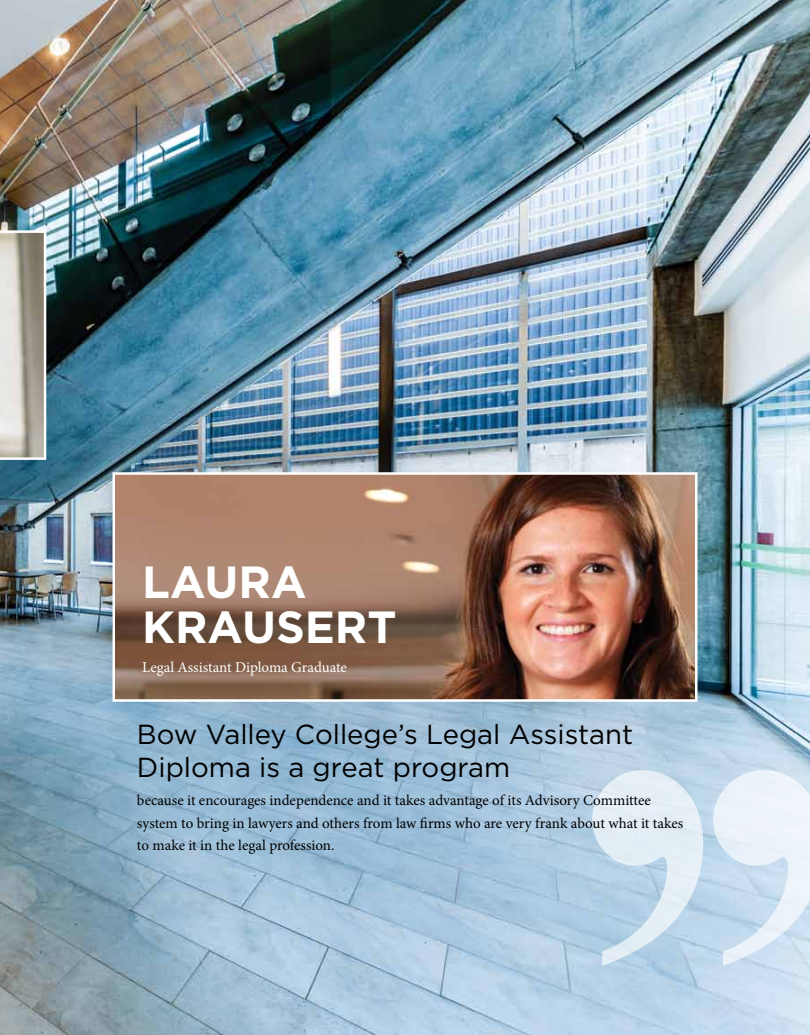
<style>
.page{position:relative;width:810px;height:1035px;background:#fff}
.page>*{position:absolute;margin:0;border:0;box-sizing:border-box;transform-origin:0 0}
.t1{font:700 45px/45px "Gotham";color:#fff}
.t2{font:27.5px/33px "Gotham";color:#000}
.t3{font:15px/22.5px "Minion Pro";letter-spacing:-.005em;color:#000}
.t4{font:15px "Minion Pro";letter-spacing:-.005em;color:#fff}
</style>
<div class="page">
<img style="left:0;top:0;width:810px;height:1035px">
<svg style="left:0;top:723px;width:1px;height:312px"></svg>
<svg style="left:592px;top:770px;width:218px;height:196px;background:#d2e3f0"></svg>
<img style="left:115px;top:475px;width:580px;height:224px">
<div style="left:112px;top:472px;width:586px;height:230px;border:2px solid #fff"></div>
<svg style="left:0;top:230px;width:46px;height:230px;background:#bebab1"></svg>
<h1 class="t1" style="left:142px;top:558px;width:245px">LAURA<br>KRAUSE RT</h1>
<p class="t4" style="left:142px;top:657px;width:206px">Legal Assistant Diploma Graduate</p>
<h2 class="t2" style="left:137px;top:717px;width:498px">Bow Valley College’s Legal Assistant<br>Diploma is a great program</h2>
<p class="t3" style="left:137px;top:789px;width:548px">because it encourages independence and it takes advantage of its Advisory Committee system to bring in lawyers and others from law firms who are very frank about what it takes to make it in the legal profession.</p>
</div>
